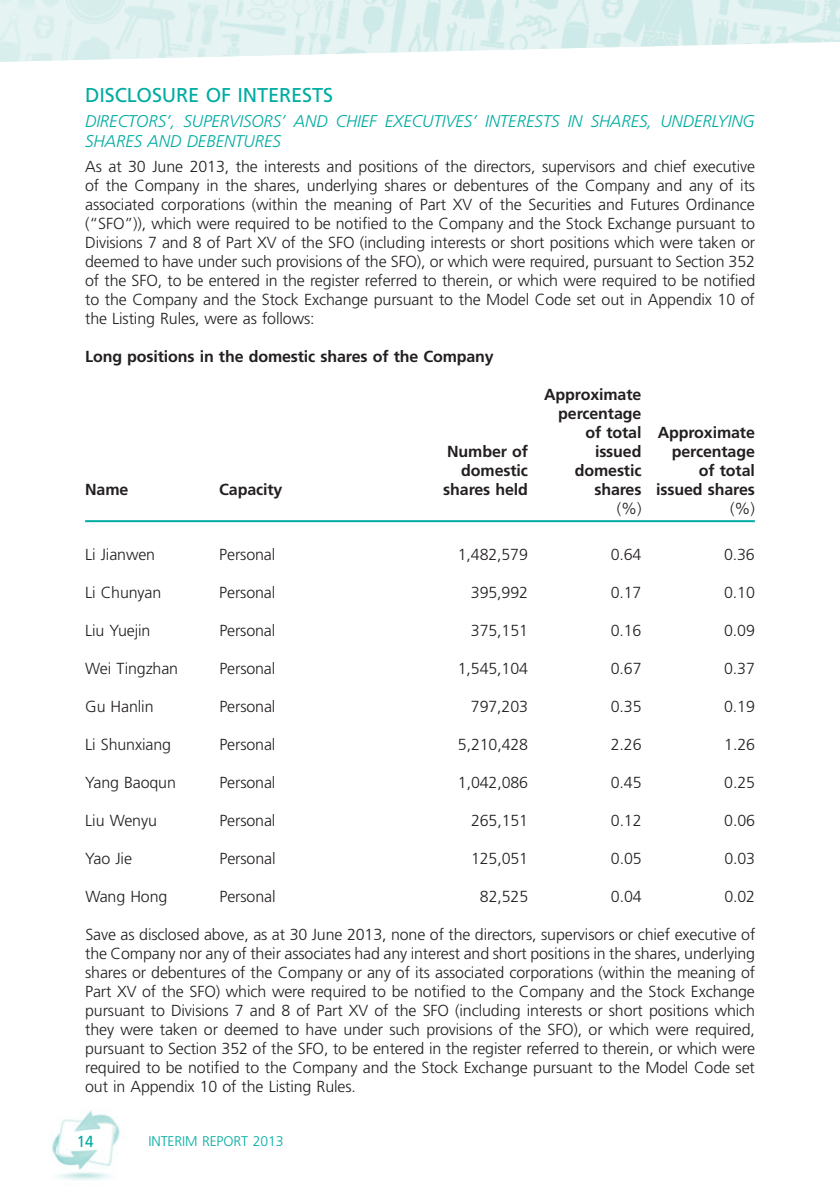
<style>
.page{position:relative;width:840px;height:1191px;background:#fff}
.page>*{position:absolute;margin:0;border:0;box-sizing:border-box;transform-origin:0 0}
.t1{font:20px "Frutiger LT Std";letter-spacing:-.01em;color:#00aca2}
.t2{font:italic 300 17px "Frutiger LT Std";letter-spacing:-.01em;color:#00aca2}
.t3{font:300 16px/19px "Frutiger LT Std";letter-spacing:-.01em;color:#231f20;text-align:justify}
.t4{font:700 16px "Frutiger LT Std";letter-spacing:-.01em;color:#231f20}
.t5{font:16px "Frutiger LT Std";color:#00aca2;scale:.95 1}
.t6{font:300 14px "Frutiger LT Std";letter-spacing:-.01em;color:#00aca2}
</style>
<div class="page">
<img style="left:52px;top:1110px;width:68px;height:70px">
<img style="left:0;top:0;width:839px;height:62px">
<svg style="left:839px;top:0;width:1px;height:42px"></svg>
<hr style="left:85px;top:520px;width:669px;height:2px;background:#00aca2">
<p class="t1" style="left:85px;top:83px;width:249px">DISCLOSURE OF INTERESTS</p>
<p class="t2" style="left:85px;top:112px;width:221px">DIRECTORS’, SUPERVISORS’ AND</p>
<p class="t2" style="left:335px;top:112px;width:336px">CHIEF EXECUTIVES’ IN TERESTS IN SHA RES, UNDE</p>
<p class="t2" style="left:702px;top:112px;width:54px">RLYING</p>
<p class="t2" style="left:85px;top:132px;width:75px">SHA RES AND</p>
<p class="t2" style="left:187px;top:132px;width:96px">DEBENTURES</p>
<p class="t3" style="left:85px;top:157px;width:671px">As at 30 June 2013, the interests and positions of the directors, supervisors and chief executive of the Company in the shares, underlying shares or debentures of the Company and any of its associated corporations (within the meaning of Part XV of the Securities and Futures Ordinance (“SFO”)), which were required to be notified to the Company and the Stock Exchange pursuant to Divisions 7 and 8 of Part XV of the SFO (including interests or short positions which were taken or deemed to have under such provisions of the SFO), or which were required, pursuant to Section 352 of the SFO, to be entered in the register referred to therein, or which were required to be notified to the Company and the Stock Exchange pursuant to the Model Code set out in Appendix 10 of the Listing Rules, were as follows:</p>
<p class="t4" style="left:85px;top:347px;width:410px">Long positions in the domestic shares of the Company</p>
<p class="t4" style="left:544px;top:385px;width:99px">Approximate</p>
<p class="t4" style="left:558px;top:404px;width:85px">percentage</p>
<p class="t4" style="left:585px;top:423px;width:171px">of total Approximate</p>
<p class="t4" style="left:447px;top:442px;width:82px">Number of</p>
<p class="t4" style="left:594px;top:442px;width:48px">issued</p>
<p class="t4" style="left:671px;top:442px;width:85px">percentage</p>
<p class="t4" style="left:461px;top:461px;width:68px">domestic</p>
<p class="t4" style="left:574px;top:461px;width:68px">domestic</p>
<p class="t4" style="left:698px;top:461px;width:57px">of total</p>
<p class="t4" style="left:85px;top:480px;width:45px">Name</p>
<p class="t4" style="left:219px;top:480px;width:65px">Capacity</p>
<p class="t4" style="left:443px;top:480px;width:86px">shares held</p>
<p class="t4" style="left:594px;top:480px;width:162px">shares issued shares</p>
<p class="t3" style="left:616px;top:499px;width:26px">(%)</p>
<p class="t3" style="left:729px;top:499px;width:26px">(%)</p>
<p class="t3" style="left:85px;top:545px;width:107px">Li Jianwen P</p>
<p class="t3" style="left:227px;top:545px;width:50px">ersonal</p>
<p class="t3" style="left:457px;top:545px;width:72px">1,482,579</p>
<p class="t3" style="left:610px;top:545px;width:32px">0.64</p>
<p class="t3" style="left:723px;top:545px;width:32px">0.36</p>
<p class="t3" style="left:85px;top:583px;width:110px">Li Chunyan P</p>
<p class="t3" style="left:227px;top:583px;width:50px">ersonal</p>
<p class="t3" style="left:470px;top:583px;width:59px">395,992</p>
<p class="t3" style="left:610px;top:583px;width:32px">0.17</p>
<p class="t3" style="left:723px;top:583px;width:32px">0.10</p>
<p class="t3" style="left:85px;top:621px;width:105px">Liu Yuejin P</p>
<p class="t3" style="left:227px;top:621px;width:50px">ersonal</p>
<p class="t3" style="left:470px;top:621px;width:59px">375,151</p>
<p class="t3" style="left:610px;top:621px;width:32px">0.16</p>
<p class="t3" style="left:723px;top:621px;width:32px">0.09</p>
<p class="t3" style="left:85px;top:659px;width:119px">Wei Tingzhan P</p>
<p class="t3" style="left:227px;top:659px;width:50px">ersonal</p>
<p class="t3" style="left:457px;top:659px;width:72px">1,545,104</p>
<p class="t3" style="left:610px;top:659px;width:32px">0.67</p>
<p class="t3" style="left:723px;top:659px;width:32px">0.37</p>
<p class="t3" style="left:85px;top:697px;width:106px">Gu Hanlin P</p>
<p class="t3" style="left:227px;top:697px;width:50px">ersonal</p>
<p class="t3" style="left:470px;top:697px;width:59px">797,203</p>
<p class="t3" style="left:610px;top:697px;width:32px">0.35</p>
<p class="t3" style="left:723px;top:697px;width:32px">0.19</p>
<p class="t3" style="left:85px;top:735px;width:115px">Li Shunxiang P</p>
<p class="t3" style="left:227px;top:735px;width:50px">ersonal</p>
<p class="t3" style="left:457px;top:735px;width:72px">5,210,428</p>
<p class="t3" style="left:610px;top:735px;width:32px">2.26</p>
<p class="t3" style="left:723px;top:735px;width:32px">1.26</p>
<p class="t3" style="left:85px;top:773px;width:118px">Yang Baoqun P</p>
<p class="t3" style="left:227px;top:773px;width:50px">ersonal</p>
<p class="t3" style="left:457px;top:773px;width:72px">1,042,086</p>
<p class="t3" style="left:610px;top:773px;width:32px">0.45</p>
<p class="t3" style="left:723px;top:773px;width:32px">0.25</p>
<p class="t3" style="left:85px;top:811px;width:108px">Liu Wenyu P</p>
<p class="t3" style="left:227px;top:811px;width:50px">ersonal</p>
<p class="t3" style="left:471px;top:811px;width:59px">265,151</p>
<p class="t3" style="left:610px;top:811px;width:32px">0.12</p>
<p class="t3" style="left:723px;top:811px;width:32px">0.06</p>
<p class="t3" style="left:85px;top:849px;width:48px">Yao Jie</p>
<p class="t3" style="left:219px;top:849px;width:57px">Personal</p>
<p class="t3" style="left:471px;top:849px;width:59px">125,051</p>
<p class="t3" style="left:610px;top:849px;width:32px">0.05</p>
<p class="t3" style="left:724px;top:849px;width:32px">0.03</p>
<p class="t3" style="left:85px;top:887px;width:113px">Wang Hong P</p>
<p class="t3" style="left:227px;top:887px;width:50px">ersonal</p>
<p class="t3" style="left:479px;top:887px;width:50px">82,525</p>
<p class="t3" style="left:610px;top:887px;width:32px">0.04</p>
<p class="t3" style="left:724px;top:887px;width:32px">0.02</p>
<p class="t3" style="left:85px;top:925px;width:671px">Save as disclosed above, as at 30 June 2013, none of the directors, supervisors or chief executive of the Company nor any of their associates had any interest and short positions in the shares, underlying shares or debentures of the Company or any of its associated corporations (within the meaning of Part XV of the SFO) which were required to be notified to the Company and the Stock Exchange pursuant to Divisions 7 and 8 of Part XV of the SFO (including interests or short positions which they were taken or deemed to have under such provisions of the SFO), or which were required, pursuant to Section 352 of the SFO, to be entered in the register referred to therein, or which were required to be notified to the Company and the Stock Exchange pursuant to the Model Code set out in Appendix 10 of the Listing Rules.</p>
<p class="t5" style="left:77px;top:1131px;width:9px">14</p>
<p class="t6" style="left:148px;top:1133px;width:136px">Interim Report 2013</p>
</div>
